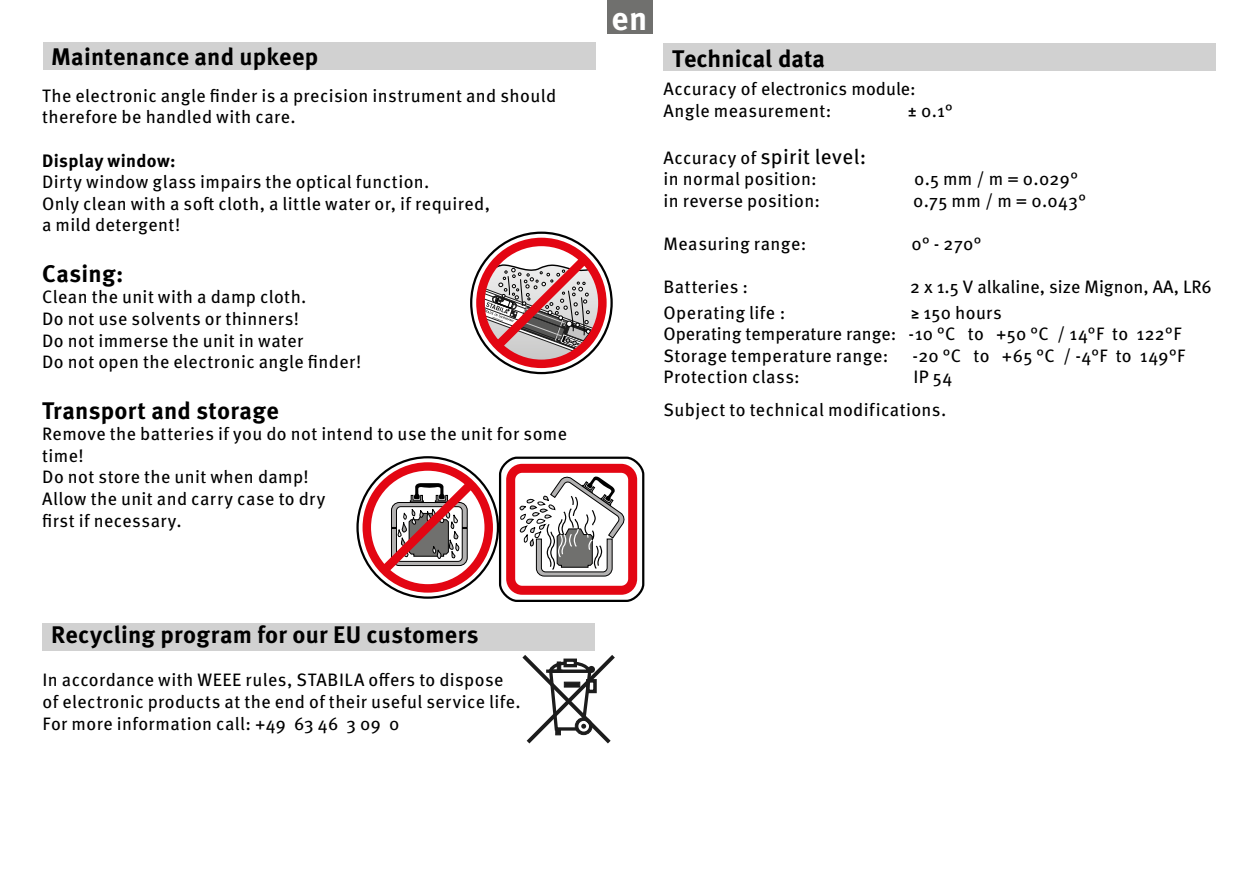
<style>
.page{position:relative;width:1259px;height:893px;background:#fff}
.page>*{position:absolute;margin:0;border:0;box-sizing:border-box;transform-origin:0 0}
.t1{font:700 33px "Meta Pro";color:#fff}
.Meta_Bold_Roman_7{font:700 24px "Meta Pro";letter-spacing:.01em;color:#000}
.Meta_book_7pt{font:21px "Meta Pro";letter-spacing:.015em;color:#000}
.Meta_book_7pt-2{font:18px/21.6px "Meta Pro";letter-spacing:.02em;color:#000}
.Meta_book_7pt-3{font:18px "Meta Pro";color:#000}
.Meta_Bold_Roman_7-2{font:18px "Meta Pro";color:#000}
.s1{font-weight:700}
.s2{font-size:18px}
</style>
<div class="page">
<div style="left:606px;top:0;width:46px;height:34px;background:#70706e"></div>
<div style="left:663px;top:43px;width:553px;height:27px;background:#d1d1d1"></div>
<div style="left:42px;top:623px;width:553px;height:28px;background:#d1d1d1"></div>
<div style="left:43px;top:43px;width:552px;height:27px;background:#d1d1d1"></div>
<div style="left:499px;top:457px;width:145px;height:145px;border:2px solid #000;border-radius:17px"></div>
<div style="left:506px;top:464px;width:131px;height:131px;border:9px solid #e30613;border-radius:12px"></div>
<svg style="left:519px;top:476px;width:106px;height:101px"></svg>
<svg style="left:362px;top:462px;width:131px;height:131px"></svg>
<svg style="left:475px;top:238px;width:131px;height:130px"></svg>
<svg style="left:522px;top:655px;width:93px;height:89px"></svg>
<svg style="left:546px;top:669px;width:16px;height:4px"></svg>
<p class="Meta_Bold_Roman_7" style="left:51px;top:38px;width:269px">Maintenance and upkeep</p>
<p class="Meta_book_7pt-2" style="left:42px;top:83px;width:515px">The electronic angle finder is a precision instrument and should therefore be handled with care.</p>
<p class="Meta_book_7pt-2" style="left:42px;top:148px;width:450px"><span class="s1">Display window:<br></span>Dirty window glass impairs the optical function.<br>Only clean with a soft cloth, a little water or, if required,</p>
<p class="Meta_book_7pt-2" style="left:42px;top:213px;width:140px">a mild detergent!</p>
<p class="Meta_Bold_Roman_7" style="left:42px;top:255px;width:83px">Casing:</p>
<p class="Meta_book_7pt-2" style="left:42px;top:285px;width:266px">Clean the unit with a damp cloth.</p>
<p class="Meta_book_7pt-2" style="left:42px;top:307px;width:258px">Do not use solvents or thinners!</p>
<p class="Meta_book_7pt-2" style="left:42px;top:328px;width:263px">Do not immerse the unit in water</p>
<p class="Meta_book_7pt-2" style="left:42px;top:350px;width:321px">Do not open the electronic angle finder!</p>
<p class="Meta_Bold_Roman_7" style="left:42px;top:391px;width:238px">Transport and storage</p>
<p class="Meta_book_7pt-2" style="left:42px;top:422px;width:526px">Remove the batteries if you do not intend to use the unit for some time!</p>
<p class="Meta_book_7pt-2" style="left:42px;top:465px;width:268px">Do not store the unit when damp!</p>
<p class="Meta_book_7pt-2" style="left:42px;top:487px;width:285px">Allow the unit and carry case to dry first if necessary.</p>
<p class="Meta_Bold_Roman_7" style="left:51px;top:616px;width:429px">Recycling program for our EU customers</p>
<p class="Meta_book_7pt-2" style="left:43px;top:668px;width:480px">In accordance with WEEE rules, STABILA offers to dispose of electronic products at the end of their useful service life.<br>For more information call: +49 63 46 3 09 0</p>
<h1 class="t1" style="left:611px;top:-7px;width:38px">en</h1>
<p class="Meta_Bold_Roman_7" style="left:672px;top:40px;width:154px">Technical data</p>
<p class="Meta_Bold_Roman_7-2" style="left:663px;top:75px;width:254px">Accuracy of electronics module:</p>
<p class="Meta_book_7pt-2" style="left:663px;top:99px;width:169px">Angle measurement:</p>
<p class="Meta_book_7pt-2" style="left:908px;top:99px;width:46px">± 0.1°</p>
<p class="Meta_book_7pt" style="left:663px;top:140px;width:204px"><span class="s2">Accuracy of</span> spirit level:</p>
<p class="Meta_book_7pt-2" style="left:663px;top:167px;width:155px">in normal position:</p>
<p class="Meta_book_7pt-2" style="left:914px;top:167px;width:165px">0.5 mm / m = 0.029°</p>
<p class="Meta_book_7pt-2" style="left:663px;top:189px;width:158px">in reverse position:</p>
<p class="Meta_book_7pt-2" style="left:913px;top:189px;width:174px">0.75 mm / m = 0.043°</p>
<p class="Meta_book_7pt-2" style="left:663px;top:232px;width:144px">Measuring range:</p>
<p class="Meta_book_7pt-2" style="left:911px;top:232px;width:71px">0° - 270°</p>
<p class="Meta_book_7pt-2" style="left:663px;top:275px;width:86px">Batteries :</p>
<p class="Meta_book_7pt-3" style="left:910px;top:273px;width:303px">2 x 1.5 V alkaline, size Mignon, AA, LR6</p>
<p class="Meta_book_7pt-2" style="left:663px;top:300px;width:123px">Operating life :</p>
<p class="Meta_book_7pt-2" style="left:911px;top:300px;width:92px">≥ 150 hours</p>
<p class="Meta_book_7pt-3" style="left:663px;top:320px;width:519px">Operating temperature range: -10 °C to +50 °C / 14°F to 122°F</p>
<p class="Meta_book_7pt-2" style="left:663px;top:344px;width:226px">Storage temperature range:</p>
<p class="Meta_book_7pt-2" style="left:912px;top:344px;width:274px">-20 °C to +65 °C / -4°F to 149°F</p>
<p class="Meta_book_7pt-2" style="left:663px;top:365px;width:138px">Protection class:</p>
<p class="Meta_book_7pt-2" style="left:913px;top:365px;width:41px">IP 54</p>
<p class="Meta_book_7pt-2" style="left:663px;top:398px;width:284px">Subject to technical modifications.</p>
</div>
